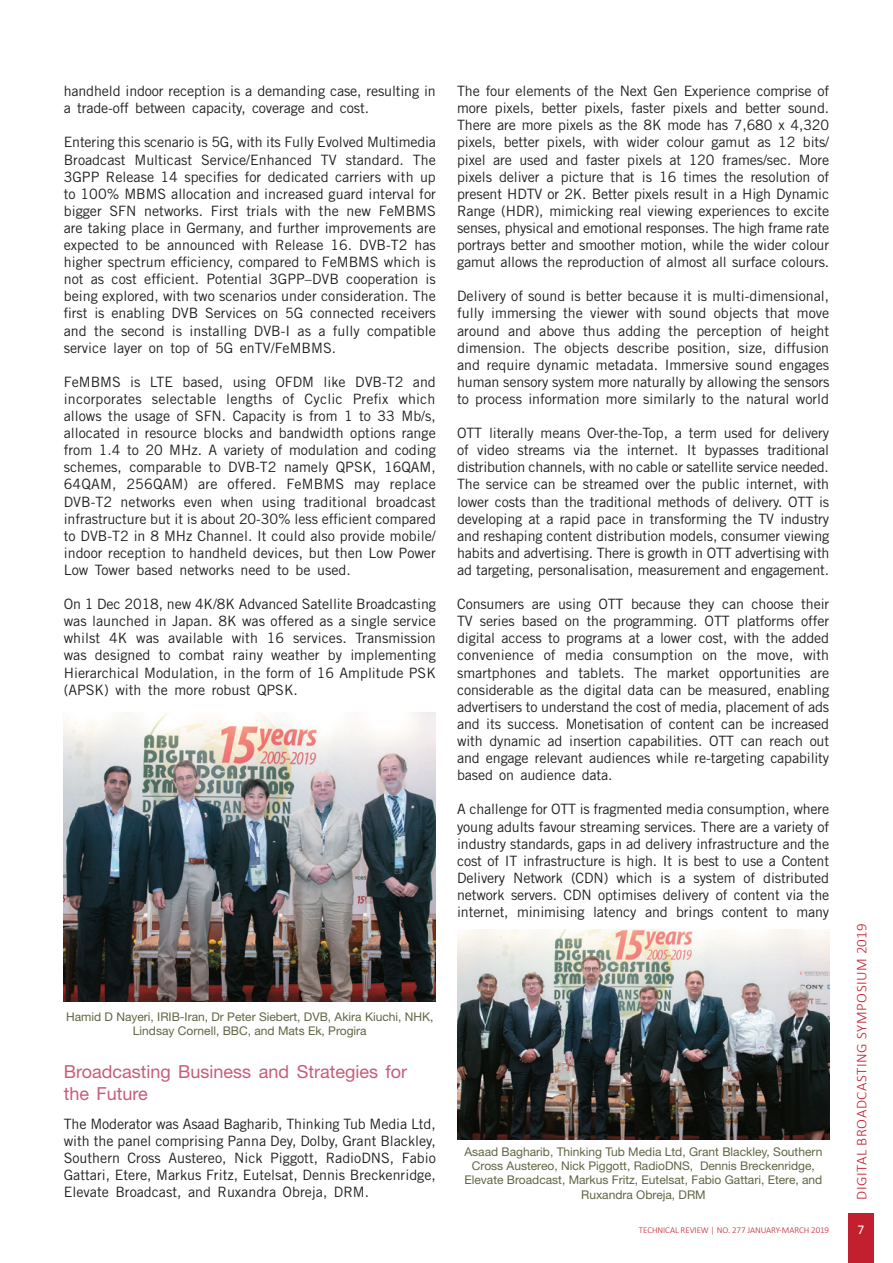
<style>
.page{position:relative;width:893px;height:1263px;background:#fff}
.page>*{position:absolute;margin:0;border:0;box-sizing:border-box;transform-origin:0 0}
.t1{font:18px/21.6px "Helvetica Neue";color:#c85c79}
.t2{font:300 15px "Calibri";letter-spacing:.04em;color:#c21f2f}
.t3{font:14.25px/17.1px "Trade Gothic";letter-spacing:-.01em;color:#231f20;text-align:justify}
.t4{font:13.5px "Calibri";color:#fff}
.t5{font:12px/14.4px "Helvetica Neue";color:#616544;text-align:center}
.t6{font:300 9px "Calibri";letter-spacing:-.01em;color:#c21f2f}
</style>
<div class="page">
<div style="left:848px;top:1213px;width:26px;height:50px;background:#c21f2f"></div>
<img style="left:64px;top:712px;width:372px;height:289px">
<img style="left:457px;top:929px;width:372px;height:211px">
<p class="t3" style="left:64px;top:82px;width:374px">handheld indoor reception is a demanding case, resulting in a trade-off between capacity, coverage and cost.</p>
<p class="t3" style="left:64px;top:134px;width:374px">Entering this scenario is 5G, with its Fully Evolved Multimedia Broadcast Multicast Service/Enhanced TV standard. The 3GPP Release 14 specifies for dedicated carriers with up to 100% MBMS allocation and increased guard interval for bigger SFN networks. First trials with the new FeMBMS are taking place in Germany, and further improvements are expected to be announced with Release 16. DVB-T2 has higher spectrum efficiency, compared to FeMBMS which is not as cost efficient. Potential 3GPP–DVB cooperation is being explored, with two scenarios under consideration. The first is enabling DVB Services on 5G connected receivers and the second is installing DVB-I as a fully compatible service layer on top of 5G enTV/FeMBMS.</p>
<p class="t3" style="left:64px;top:373px;width:374px">FeMBMS is LTE based, using OFDM like DVB-T2 and incorporates selectable lengths of Cyclic Prefix which allows the usage of SFN. Capacity is from 1 to 33 Mb/s, allocated in resource blocks and bandwidth options range from 1.4 to 20 MHz. A variety of modulation and coding schemes, comparable to DVB-T2 namely QPSK, 16QAM, 64QAM, 256QAM) are offered. FeMBMS may replace DVB-T2 networks even when using traditional broadcast infrastructure but it is about 20-30% less efficient compared to DVB-T2 in 8 MHz Channel. It could also provide mobile/ indoor reception to handheld devices, but then Low Power Low Tower based networks need to be used.</p>
<p class="t3" style="left:64px;top:595px;width:374px">On 1 Dec 2018, new 4K/8K Advanced Satellite Broadcasting was launched in Japan. 8K was offered as a single service whilst 4K was available with 16 services. Transmission was designed to combat rainy weather by implementing Hierarchical Modulation, in the form of 16 Amplitude PSK (APSK) with the more robust QPSK.</p>
<p class="t5" style="left:66px;top:1009px;width:369px">Hamid D Nayeri, IRIB-Iran, Dr Peter Siebert, DVB, Akira Kiuchi, NHK,<br>Lindsay Cornell, BBC, and Mats Ek, Progira</p>
<p class="t1" style="left:64px;top:1061px;width:345px">Broadcasting Business and Strategies for the Future</p>
<p class="t3" style="left:64px;top:1115px;width:374px">The Moderator was Asaad Bagharib, Thinking Tub Media Ltd, with the panel comprising Panna Dey, Dolby, Grant Blackley, Southern Cross Austereo, Nick Piggott, RadioDNS, Fabio Gattari, Etere, Markus Fritz, Eutelsat, Dennis Breckenridge, Elevate Broadcast, and Ruxandra Obreja, DRM.</p>
<p class="t3" style="left:457px;top:82px;width:374px">The four elements of the Next Gen Experience comprise of more pixels, better pixels, faster pixels and better sound.<br>There are more pixels as the 8K mode has 7,680 x 4,320 pixels, better pixels, with wider colour gamut as 12 bits/ pixel are used and faster pixels at 120 frames/sec. More pixels deliver a picture that is 16 times the resolution of present HDTV or 2K. Better pixels result in a High Dynamic Range (HDR), mimicking real viewing experiences to excite senses, physical and emotional responses. The high frame rate portrays better and smoother motion, while the wider colour gamut allows the reproduction of almost all surface colours.</p>
<p class="t3" style="left:457px;top:288px;width:374px">Delivery of sound is better because it is multi-dimensional, fully immersing the viewer with sound objects that move around and above thus adding the perception of height dimension. The objects describe position, size, diffusion and require dynamic metadata. Immersive sound engages human sensory system more naturally by allowing the sensors to process information more similarly to the natural world</p>
<p class="t3" style="left:457px;top:424px;width:374px">OTT literally means Over-the-Top, a term used for delivery of video streams via the internet. It bypasses traditional distribution channels, with no cable or satellite service needed.<br>The service can be streamed over the public internet, with lower costs than the traditional methods of delivery. OTT is developing at a rapid pace in transforming the TV industry and reshaping content distribution models, consumer viewing habits and advertising. There is growth in OTT advertising with ad targeting, personalisation, measurement and engagement.</p>
<p class="t3" style="left:457px;top:595px;width:374px">Consumers are using OTT because they can choose their TV series based on the programming. OTT platforms offer digital access to programs at a lower cost, with the added convenience of media consumption on the move, with smartphones and tablets. The market opportunities are considerable as the digital data can be measured, enabling advertisers to understand the cost of media, placement of ads and its success. Monetisation of content can be increased with dynamic ad insertion capabilities. OTT can reach out and engage relevant audiences while re-targeting capability based on audience data.</p>
<p class="t3" style="left:457px;top:801px;width:374px">A challenge for OTT is fragmented media consumption, where young adults favour streaming services. There are a variety of industry standards, gaps in ad delivery infrastructure and the cost of IT infrastructure is high. It is best to use a Content Delivery Network (CDN) which is a system of distributed network servers. CDN optimises delivery of content via the internet, minimising latency and brings content to many</p>
<p class="t5" style="left:464px;top:1144px;width:359px">Asaad Bagharib, Thinking Tub Media Ltd, Grant Blackley, Southern Cross Austereo, Nick Piggott, RadioDNS, Dennis Breckenridge, Elevate Broadcast, Markus Fritz, Eutelsat, Fabio Gattari, Etere, and Ruxandra Obreja, DRM</p>
<p class="t2" style="left:855px;top:1200px;width:278px;rotate:-90deg">DIGITAL BROADCASTING SYMPOSIUM 2019</p>
<p class="t6" style="left:639px;top:1226px;width:192px">TECHNICAL REVIEW | NO. 277 JANUARY-MARCH 2019</p>
<p class="t4" style="left:858px;top:1221px;width:8px">7</p>
</div>
